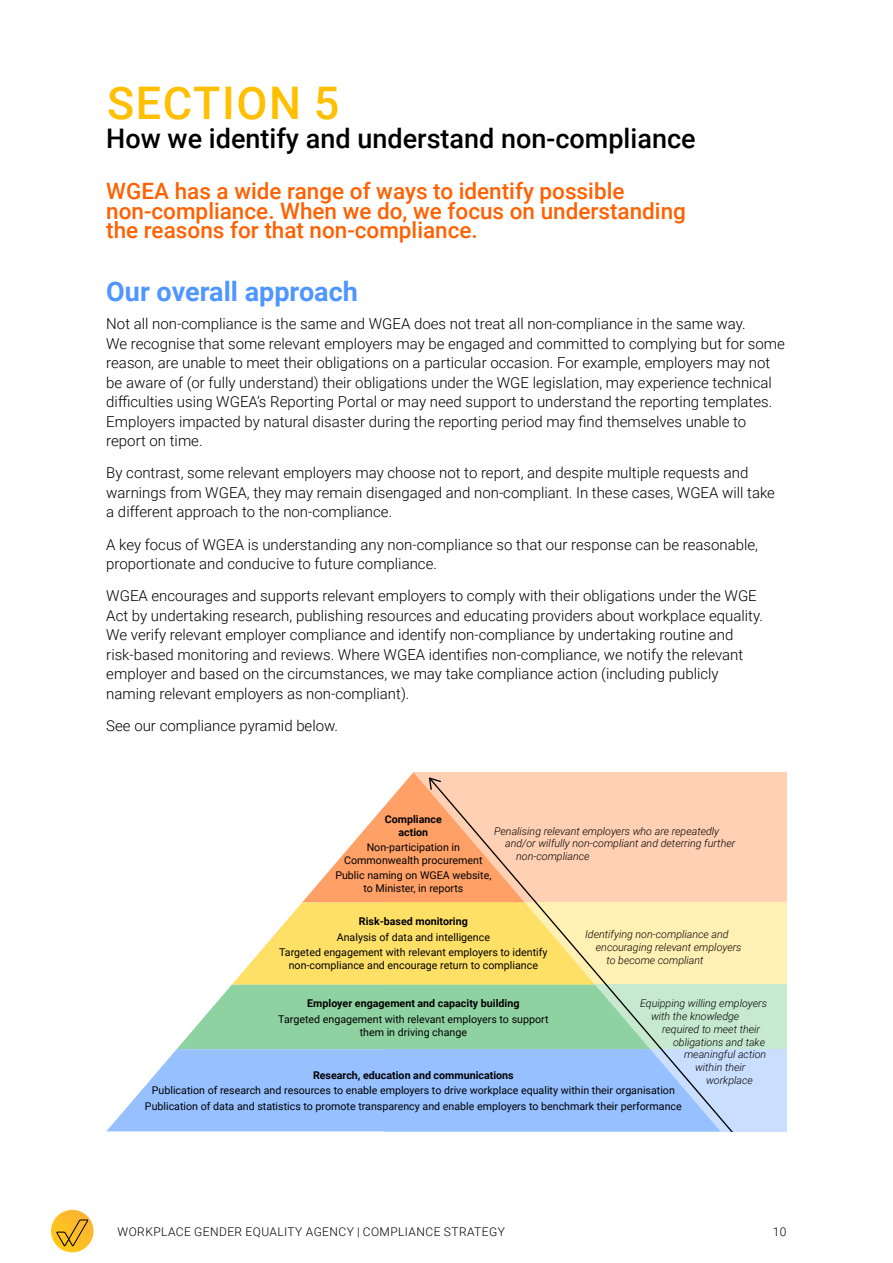
<style>
.page{position:relative;width:893px;height:1263px;background:#fff}
.page>*{position:absolute;margin:0;border:0;box-sizing:border-box;transform-origin:0 0}
._02_WGEA24_H2-span{font:500 45px "Roboto";letter-spacing:.035em;color:#fec000}
._02_WGEA24_H2-span-2{font:500 27px "Roboto";color:#000}
._04_WGEA24_H4_1column{font:700 27px "Roboto";color:#4f96ff}
._05B_Section_sub{font:500 22.5px/19.5px "Roboto";color:#ff6100}
._00_WGEA24_body{font:300 15px/19.5px "Roboto";color:#000}
.t1{font:300 12px "Roboto";letter-spacing:.035em;color:#000}
.t2{font:10.65px/15.5px "Roboto";color:#000;text-align:center}
.t3{font:italic 300 10.65px "Roboto";color:#000}
.t4{font:700 10.65px/12.8px "Roboto";color:#000;text-align:center}
.s1{font-weight:700}
</style>
<div class="page">
<svg style="left:51px;top:1210px;width:43px;height:42px"></svg>
<svg style="left:56px;top:1219px;width:32px;height:27px"></svg>
<div style="left:413px;top:772px;width:374px;height:130px;background:#ffd0b3"></div>
<div style="left:384px;top:902px;width:403px;height:83px;background:#fff0b3"></div>
<div style="left:384px;top:985px;width:403px;height:64px;background:#c7e9d0"></div>
<div style="left:384px;top:1049px;width:403px;height:82px;background:#cadfff"></div>
<svg style="left:107px;top:1049px;width:321px;height:82px;background:#a1c7fe"></svg>
<svg style="left:428px;top:984px;width:310px;height:147px"></svg>
<svg style="left:177px;top:772px;width:473px;height:277px"></svg>
<p class="_02_WGEA24_H2-span" style="left:107px;top:71px;width:234px">SECTION 5</p>
<p class="_02_WGEA24_H2-span-2" style="left:106px;top:119px;width:591px">How we identify and understand non-compliance</p>
<p class="_05B_Section_sub" style="left:106px;top:181px;width:581px">WGEA has a wide range of ways to identify possible non‑compliance. When we do, we focus on understanding the reasons for that non-compliance.</p>
<p class="_04_WGEA24_H4_1column" style="left:106px;top:272px;width:253px">Our overall approach</p>
<p class="_00_WGEA24_body" style="left:106px;top:313px;width:680px">Not all non-compliance is the same and WGEA does not treat all non-compliance in the same way.<br>We recognise that some relevant employers may be engaged and committed to complying but for some reason, are unable to meet their obligations on a particular occasion. For example, employers may not be aware of (or fully understand) their obligations under the WGE legislation, may experience technical difficulties using WGEA’s Reporting Portal or may need support to understand the reporting templates.<br>Employers impacted by natural disaster during the reporting period may find themselves unable to report on time.</p>
<p class="_00_WGEA24_body" style="left:106px;top:463px;width:670px">By contrast, some relevant employers may choose not to report, and despite multiple requests and warnings from WGEA, they may remain disengaged and non-compliant. In these cases, WGEA will take a different approach to the non-compliance.</p>
<p class="_00_WGEA24_body" style="left:106px;top:534px;width:653px">A key focus of WGEA is understanding any non-compliance so that our response can be reasonable, proportionate and conducive to future compliance.</p>
<p class="_00_WGEA24_body" style="left:106px;top:586px;width:658px">WGEA encourages and supports relevant employers to comply with their obligations under the WGE Act by undertaking research, publishing resources and educating providers about workplace equality.<br>We verify relevant employer compliance and identify non-compliance by undertaking routine and risk‑based monitoring and reviews. Where WGEA identifies non-compliance, we notify the relevant employer and based on the circumstances, we may take compliance action (including publicly naming relevant employers as non-compliant).</p>
<p class="_00_WGEA24_body" style="left:106px;top:715px;width:233px">See our compliance pyramid below.</p>
<p class="t4" style="left:385px;top:812px;width:58px">Compliance action</p>
<p class="t2" style="left:344px;top:840px;width:140px;line-height:12.8px">Non-participation in<br>Commonwealth procurement</p>
<p class="t2" style="left:335px;top:869px;width:158px;line-height:12.8px">Public naming on WGEA website, to Minister, in reports</p>
<p class="t3" style="left:494px;top:823px;width:227px">Penalising relevant employers who are repeatedly</p>
<p class="t3" style="left:505px;top:836px;width:232px">and/or wilfully non-compliant and deterring further</p>
<p class="t3" style="left:516px;top:849px;width:75px">non-compliance</p>
<p class="t2" style="left:279px;top:913px;width:270px"><span class="s1">Risk-based monitoring<br></span>Analysis of data and intelligence<br>Targeted engagement with relevant employers to identify</p>
<p class="t2" style="left:289px;top:957px;width:251px">non-compliance and encourage return to compliance</p>
<p class="t2" style="left:278px;top:995px;width:272px"><span class="s1">Employer engagement and capacity building<br></span>Targeted engagement with relevant employers to support</p>
<p class="t2" style="left:360px;top:1024px;width:109px">them in driving change</p>
<p class="t2" style="left:145px;top:1067px;width:538px"><span class="s1">Research, education and communications<br></span>Publication of research and resources to enable employers to drive workplace equality within their organisation<br>Publication of data and statistics to promote transparency and enable employers to benchmark their performance</p>
<p class="t3" style="left:585px;top:927px;width:145px">Identifying non-compliance and</p>
<p class="t3" style="left:596px;top:940px;width:147px">encouraging relevant employers</p>
<p class="t3" style="left:607px;top:953px;width:98px">to become compliant</p>
<p class="t3" style="left:640px;top:996px;width:128px">Equipping willing employers</p>
<p class="t3" style="left:651px;top:1009px;width:90px">with the knowledge</p>
<p class="t3" style="left:662px;top:1022px;width:99px">required to meet their</p>
<p class="t3" style="left:673px;top:1034px;width:94px">obligations and take</p>
<p class="t3" style="left:684px;top:1047px;width:84px">meaningful action</p>
<p class="t3" style="left:695px;top:1060px;width:52px">within their</p>
<p class="t3" style="left:706px;top:1073px;width:48px">workplace</p>
<p class="t1" style="left:118px;top:1223px;width:389px">WORKPLACE GENDER EQUALITY AGENCY | COMPLIANCE STRATEGY</p>
<p class="t1" style="left:773px;top:1223px;width:15px">10</p>
</div>
